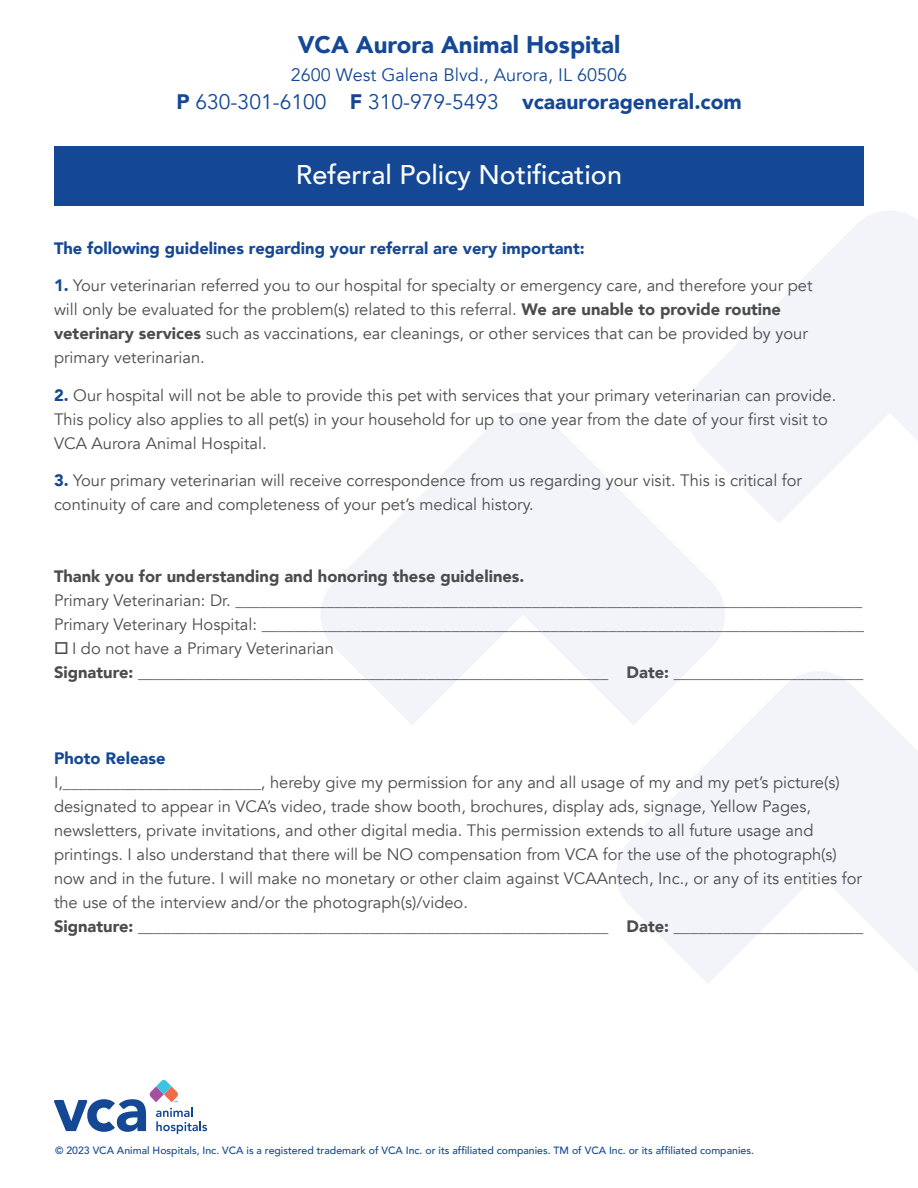
<style>
.page{position:relative;width:918px;height:1188px;background:#fff}
.page>*{position:absolute;margin:0;border:0;box-sizing:border-box;transform-origin:0 0}
.t1{font:500 27px "Avenir";color:#fff}
.t2{font:900 24px "Avenir";color:#144894}
.t3{font:21px "Avenir";color:#144894}
.t4{font:18px "Avenir";color:#144894}
.t5{font:16.5px/24px "Avenir";color:#4b4c4d}
.t6{font:900 16.5px "Avenir";color:#144894}
.t7{font:900 16.5px "Avenir";color:#4b4c4d}
.t8{font:500 10.5px "Avenir";color:#144894}
.s1{font-weight:900}
.s2{font-weight:900;color:#144894}
</style>
<div class="page">
<svg style="left:617px;top:671px;width:301px;height:312px;fill:#f3f4f9"></svg>
<svg style="left:321px;top:413px;width:409px;height:312px;fill:#f3f4f9"></svg>
<svg style="left:683px;top:211px;width:235px;height:313px;fill:#f3f4f9"></svg>
<svg style="left:54px;top:1080px;width:153px;height:54px"></svg>
<div style="left:54px;top:146px;width:810px;height:60px;background:#144894"></div>
<h2 class="t2" style="left:298px;top:24px;width:324px">VCA Aurora Animal Hospital</h2>
<p class="t4" style="left:291px;top:64px;width:338px">2600 West Galena Blvd., Aurora, IL 60506</p>
<p class="t3" style="left:177px;top:90px;width:567px"><span class="s1">P</span> 630-301-6100 <span class="s1">F</span> 310-979-5493 <span class="s1">vcaaurorageneral.com</span></p>
<h1 class="t1" style="left:296px;top:152px;width:328px">Referral Policy Notification</h1>
<p class="t6" style="left:54px;top:234px;width:532px">The following guidelines regarding your referral are very important:</p>
<p class="t5" style="left:54px;top:274px;width:760px"><span class="s2">1.</span> Your veterinarian referred you to our hospital for specialty or emergency care, and therefore your pet will only be evaluated for the problem(s) related to this referral. <span class="s1">We are unable to provide routine veterinary services</span> such as vaccinations, ear cleanings, or other services that can be provided by your primary veterinarian.</p>
<p class="t5" style="left:54px;top:383px;width:784px"><span class="s2">2.</span> Our hospital will not be able to provide this pet with services that your primary veterinarian can provide.<br>This policy also applies to all pet(s) in your household for up to one year from the date of your first visit to<br>VCA Aurora Animal Hospital.</p>
<p class="t5" style="left:54px;top:469px;width:750px"><span class="s2">3.</span> Your primary veterinarian will receive correspondence from us regarding your visit. This is critical for continuity of care and completeness of your pet’s medical history.</p>
<p class="t7" style="left:54px;top:562px;width:472px">Thank you for understanding and honoring these guidelines.</p>
<p class="t5" style="left:54px;top:589px;width:811px">Primary Veterinarian: Dr. ____________________________________________________________________________<br>Primary Veterinary Hospital: _________________________________________________________________________</p>
<p class="t5" style="left:54px;top:637px;width:811px">□ I do not have a Primary Veterinarian<br><span class="s1">Signature:</span> _________________________________________________________ <span class="s1">Date:</span> _______________________</p>
<p class="t6" style="left:54px;top:744px;width:113px">Photo Release</p>
<p class="t5" style="left:54px;top:770px;width:811px">I,________________________, hereby give my permission for any and all usage of my and my pet’s picture(s) designated to appear in VCA’s video, trade show booth, brochures, display ads, signage, Yellow Pages, newsletters, private invitations, and other digital media. This permission extends to all future usage and printings. I also understand that there will be NO compensation from VCA for the use of the photograph(s) now and in the future. I will make no monetary or other claim against VCAAntech, Inc., or any of its entities for the use of the interview and/or the photograph(s)/video.<br><span class="s1">Signature:</span> _________________________________________________________ <span class="s1">Date:</span> _______________________</p>
<p class="t8" style="left:55px;top:1141px;width:700px">© 2023 VCA Animal Hospitals, Inc. VCA is a registered trademark of VCA Inc. or its affiliated companies. TM of VCA Inc. or its affiliated companies.</p>
</div>
